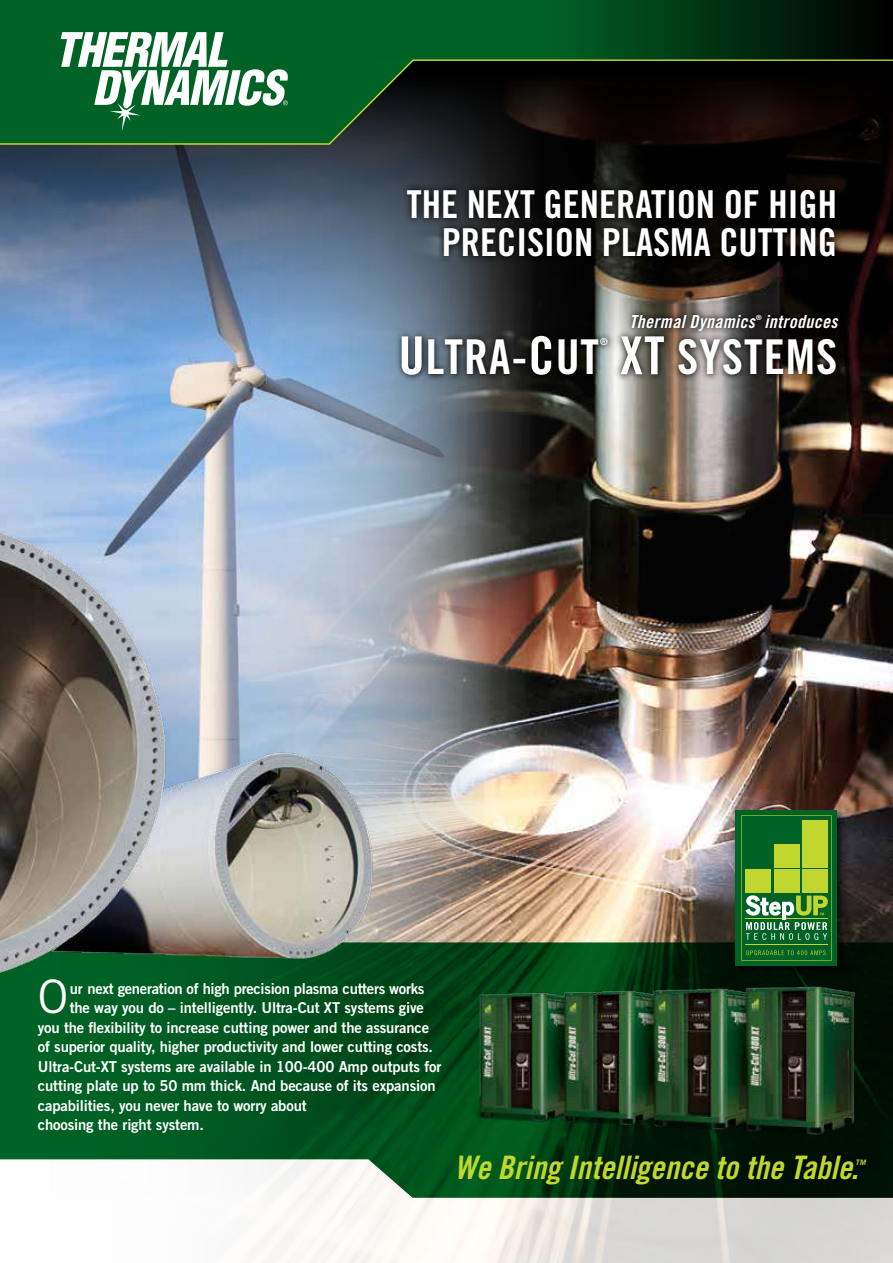
<style>
.page{position:relative;width:893px;height:1263px;background:#fff}
.page>*{position:absolute;margin:0;border:0;box-sizing:border-box;transform-origin:0 0}
.t1{font:48px "Trade Gothic Bold Cond Twenty";letter-spacing:.02em;color:#fff}
.t2{font:46.2px "Trade Gothic";color:#fff}
.t3{font:38.4px/38.4px "Trade Gothic Bold Cond Twenty";color:#fff;text-align:right}
.t4{font:32.4px "Trade Gothic Bold Cond Twenty Obl";color:#c1d72f}
.t5{font:18px "Trade Gothic Bold Cond Twenty Obl";letter-spacing:.02em;color:#fff}
.t6{font:15px "Trade Gothic Bold Two";letter-spacing:-.01em;color:#fff}
.t7{font:9.6px "Trade Gothic Bold Cond Twenty";color:#fff}
.t8{font:italic 7.5px "Trade Gothic Bold Two";color:#c1d72f}
.t9{font:7.05px "Trade Gothic Bold Cond Twenty";color:#fff}
.s1{font-size:52.5px}
.s2{font-size:34.2px}
</style>
<div class="page">
<img style="left:383px;top:432px;width:510px;height:510px">
<svg style="left:270px;top:1198px;width:623px;height:65px"></svg>
<img style="left:0;top:432px;width:531px;height:500px">
<img style="left:0;top:145px;width:893px;height:287px">
<svg style="left:395px;top:307px;width:449px;height:74px;background:#3e3f3e"></svg>
<svg style="left:400px;top:183px;width:441px;height:80px;background:#101111"></svg>
<svg style="left:0;top:942px;width:893px;height:256px;background:#1c5a32"></svg>
<img style="left:176px;top:738px;width:207px;height:237px">
<img style="left:0;top:500px;width:176px;height:530px">
<div style="left:732px;top:806px;width:118px;height:172px;background:#000;opacity:.75"></div>
<div style="left:736px;top:810px;width:101px;height:155px;background:#006225"></div>
<svg style="left:741px;top:815px;width:91px;height:145px"></svg>
<div style="left:0;top:0;width:376px;height:59px;background:#006225"></div>
<svg style="left:0;top:59px;width:893px;height:86px;background:#0d2310"></svg>
<svg style="left:61px;top:32px;width:227px;height:99px"></svg>
<svg style="left:376px;top:0;width:517px;height:59px;background:#004018"></svg>
<img style="left:459px;top:970px;width:407px;height:172px">
<h3 class="t3" style="left:407px;top:184px;width:431px">THE NEXT GENERATION OF HIGH<br>PRECISION PLASMA CUTTING</h3>
<p class="t5" style="left:630px;top:310px;width:127px">Thermal Dynamics</p>
<p class="t9" style="left:756px;top:313px;width:7px">®</p>
<p class="t5" style="left:764px;top:310px;width:75px">introduces</p>
<h1 class="t1" style="left:398px;top:328px;width:441px"><span class="s1">U</span>LTRA-<span class="s1">C</span>UT <span class="s1">XT</span> SYSTEMS</h1>
<p class="t7" style="left:600px;top:335px;width:9px">®</p>
<h2 class="t2" style="left:38px;top:969px;width:32px">O</h2>
<p class="t6" style="left:70px;top:979px;width:356px">ur next generation of high precision plasma cutters works</p>
<p class="t6" style="left:70px;top:998px;width:356px">the way you do – intelligently. Ultra-Cut XT systems give</p>
<p class="t6" style="left:38px;top:1018px;width:393px">you the flexibility to increase cutting power and the assurance</p>
<p class="t6" style="left:38px;top:1037px;width:397px">of superior quality, higher productivity and lower cutting costs.</p>
<p class="t6" style="left:38px;top:1057px;width:405px">Ultra-Cut-XT systems are available in 100-400 Amp outputs for</p>
<p class="t6" style="left:38px;top:1076px;width:399px">cutting plate up to 50 mm thick. And because of its expansion</p>
<p class="t6" style="left:38px;top:1096px;width:270px">capabilities, you never have to worry about</p>
<p class="t6" style="left:38px;top:1115px;width:168px">choosing the right system.</p>
<h3 class="t4" style="left:454px;top:1147px;width:405px">We Bring Intelligence to the Table<span class="s2">.</span></h3>
<p class="t8" style="left:855px;top:1158px;width:12px">TM</p>
</div>
